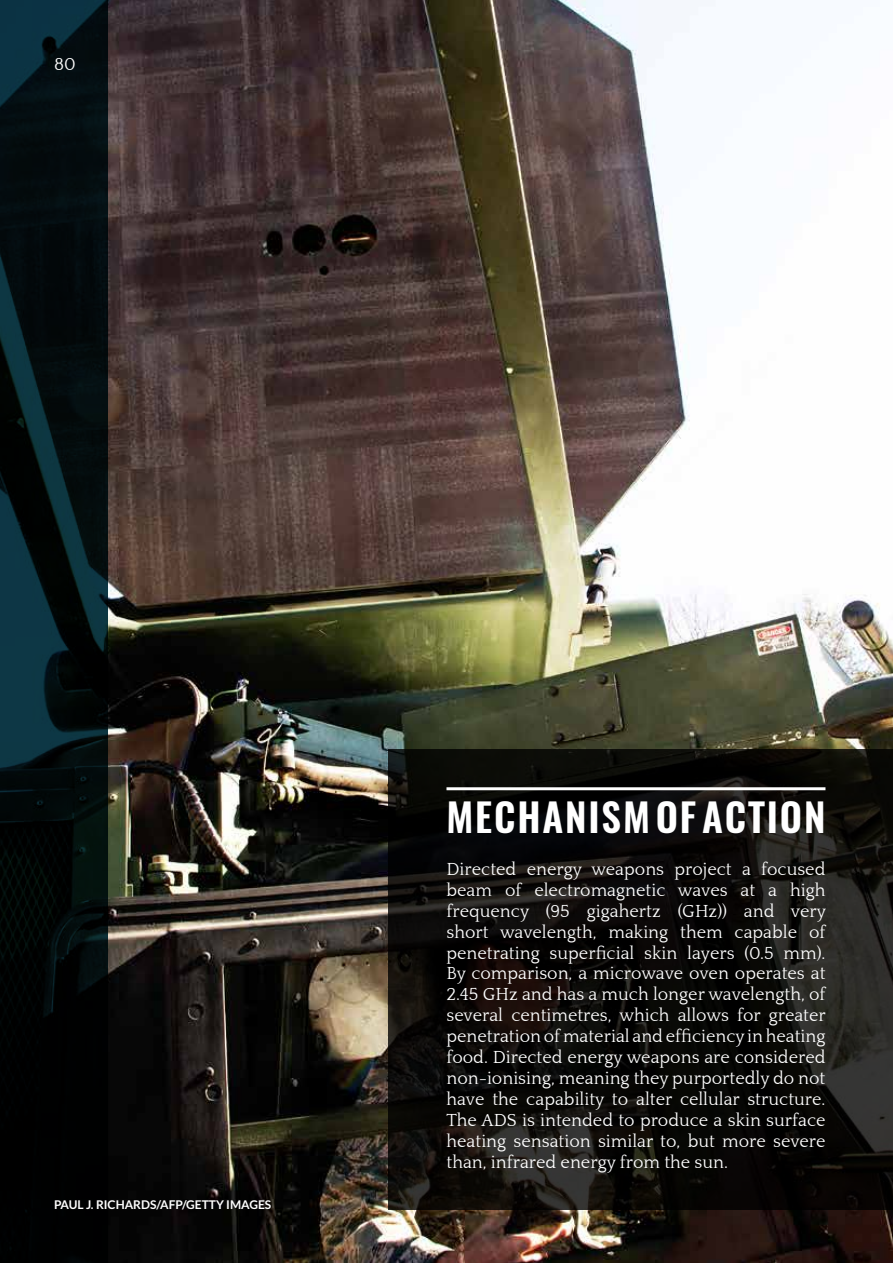
<style>
.page{position:relative;width:893px;height:1263px;background:#fff}
.page>*{position:absolute;margin:0;border:0;box-sizing:border-box;transform-origin:0 0}
.t1{font:600 38.85px "Oswald";letter-spacing:.045em;color:#fff}
.t2{font:18px/21px "Quattrocento";color:#fff;text-align:justify}
.t3{font:700 12px "Lato";color:#fff}
</style>
<div class="page">
<img style="left:108px;top:0;width:785px;height:1263px">
<svg style="left:388px;top:749px;width:505px;height:460px;background:#0f0e0c"></svg>
<hr style="left:446px;top:787px;width:379px;height:3px;background:#fff">
<svg style="left:0;top:0;width:108px;height:1263px;background:#030f12"></svg>
<p class="t2" style="left:54px;top:54px;width:23px">80</p>
<p class="t3" style="left:54px;top:1197px;width:219px">PAUL J. RICHARDS/AFP/GETTY IMAGES</p>
<h1 class="t1" style="left:446px;top:790px;width:380px">MECHANISM OF ACTION</h1>
<p class="t2" style="left:446px;top:859px;width:381px">Directed energy weapons project a focused beam of electromagnetic waves at a high frequency (95 gigahertz (GHz)) and very short wavelength, making them capable of penetrating superficial skin layers (0.5 mm).<br>By comparison, a microwave oven operates at 2.45 GHz and has a much longer wavelength, of several centimetres, which allows for greater penetration of material and efficiency in heating food. Directed energy weapons are considered non-ionising, meaning they purportedly do not have the capability to alter cellular structure.<br>The ADS is intended to produce a skin surface heating sensation similar to, but more severe than, infrared energy from the sun.</p>
</div>
